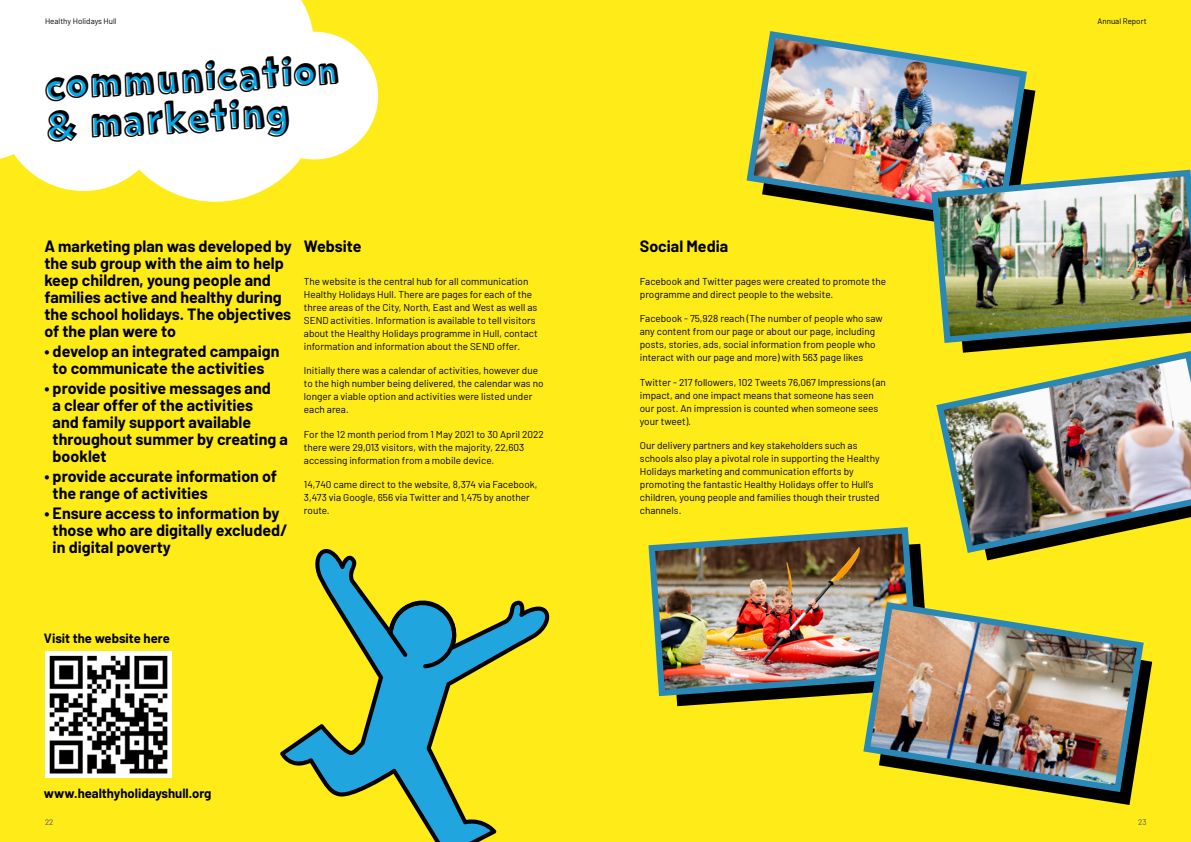
<style>
.page{position:relative;width:1191px;height:842px;background:#feeb17}
.page>*{position:absolute;margin:0;border:0;box-sizing:border-box;transform-origin:0 0}
.t1{font:47.4px/40px "Change 4 Life Headline Shadow";color:#000}
.t2{font:700 16px/17px "Barlow";color:#000}
.t3{font:700 13.1px "Barlow";color:#000}
.t4{font:10px/13px "Barlow";color:#000}
.t5{font:8px "Barlow";color:#000}
.t6{font:8px "Barlow";color:#575756}
</style>
<div class="page">
<svg style="left:0;top:0;width:378px;height:202px;fill:#fff"></svg>
<svg style="left:280px;top:549px;width:270px;height:293px"></svg>
<svg style="left:387px;top:599px;width:70px;height:69px;background:#3a939e"></svg>
<svg style="left:676px;top:555px;width:248px;height:151px"></svg>
<img style="left:648px;top:527px;width:273px;height:172px">
<svg style="left:1073px;top:661px;width:79px;height:144px"></svg>
<img style="left:860px;top:598px;width:287px;height:198px">
<img style="left:746px;top:31px;width:284px;height:190px">
<img style="left:936px;top:347px;width:255px;height:210px">
<img style="left:928px;top:166px;width:263px;height:180px">
<img style="left:45px;top:652px;width:126px;height:126px">
<p class="t5" style="left:45px;top:16px;width:73px">Healthy Holidays Hull</p>
<p class="t5" style="left:1097px;top:16px;width:51px">Annual Report</p>
<h1 class="t1" style="left:44px;top:68px;width:299px;rotate:-3deg">Communication &amp; Marketing</h1>
<h2 class="t2" style="left:44px;top:237px;width:249px">A marketing plan was developed by the sub group with the aim to help keep children, young people and families active and healthy during the school holidays. The objectives of the plan were to</h2>
<h2 class="t2" style="left:44px;top:342px;width:237px;text-align:center">• develop an integrated campaign to communicate the activities</h2>
<h2 class="t2" style="left:53px;top:378px;width:237px;text-indent:-8px">• provide positive messages and<br>a clear offer of the activities<br>and family support available throughout summer by creating a booklet</h2>
<h2 class="t2" style="left:53px;top:466px;width:226px;text-indent:-8px">• provide accurate information of the range of activities</h2>
<h2 class="t2" style="left:53px;top:503px;width:237px;text-indent:-8px">• Ensure access to information by those who are digitally excluded/ in digital poverty</h2>
<h2 class="t2" style="left:304px;top:237px;width:59px">Website</h2>
<p class="t4" style="left:304px;top:274px;width:235px">The website is the central hub for all communication Healthy Holidays Hull. There are pages for each of the three areas of the City, North, East and West as well as SEND activities. Information is available to tell visitors about the Healthy Holidays programme in Hull, contact information and information about the SEND offer.</p>
<p class="t4" style="left:304px;top:364px;width:241px">Initially there was a calendar of activities, however due to the high number being delivered, the calendar was no longer a viable option and activities were listed under each area.</p>
<p class="t4" style="left:304px;top:427px;width:241px">For the 12 month period from 1 May 2021 to 30 April 2022 there were 29,013 visitors, with the majority, 22,603 accessing information from a mobile device.</p>
<p class="t4" style="left:304px;top:477px;width:235px">14,740 came direct to the website, 8,374 via Facebook,<br>3,473 via Google, 656 via Twitter and 1,475 by another route.</p>
<h3 class="t3" style="left:44px;top:628px;width:127px">Visit the website here</h3>
<h3 class="t3" style="left:44px;top:784px;width:169px">www.healthyholidayshull.org</h3>
<h2 class="t2" style="left:640px;top:237px;width:90px">Social Media</h2>
<p class="t4" style="left:640px;top:274px;width:248px">Facebook and Twitter pages were created to promote the programme and direct people to the website.</p>
<p class="t4" style="left:640px;top:312px;width:244px">Facebook - 75,928 reach (The number of people who saw any content from our page or about our page, including posts, stories, ads, social information from people who interact with our page and more) with 563 page likes</p>
<p class="t4" style="left:640px;top:375px;width:248px">Twitter - 217 followers, 102 Tweets 76,067 Impressions (an impact, and one impact means that someone has seen our post. An impression is counted when someone sees your tweet).</p>
<p class="t4" style="left:640px;top:438px;width:241px">Our delivery partners and key stakeholders such as schools also play a pivotal role in supporting the Healthy Holidays marketing and communication efforts by promoting the fantastic Healthy Holidays offer to Hull’s children, young people and families though their trusted channels.</p>
<p class="t6" style="left:45px;top:817px;width:10px">22</p>
<p class="t6" style="left:1138px;top:817px;width:10px">23</p>
</div>
